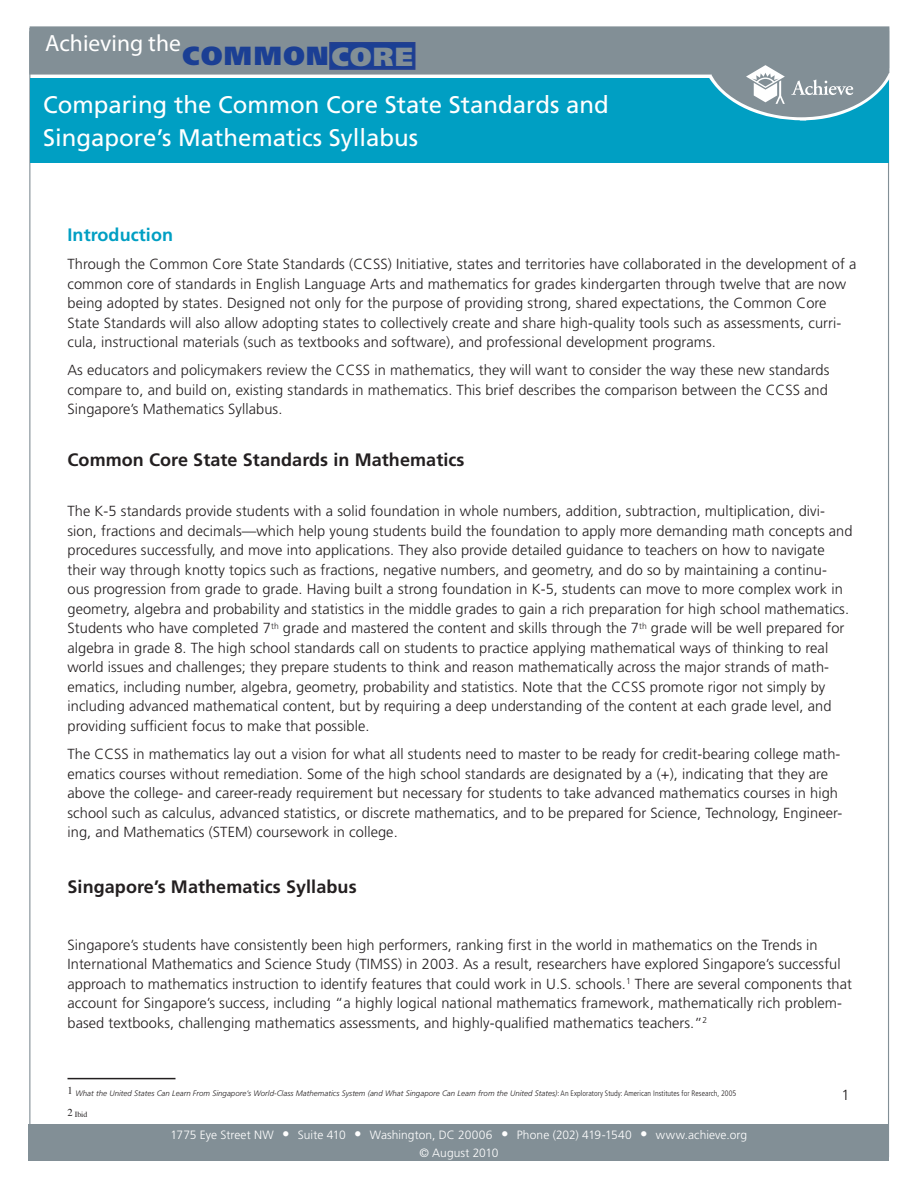
<style>
.page{position:relative;width:918px;height:1188px;background:#fff}
.page>*{position:absolute;margin:0;border:0;box-sizing:border-box;transform-origin:0 0}
.t1{font:900 26.25px "Frutiger LT Std";letter-spacing:.06em;color:#1b3f94}
.t2{font:24px/33px "Frutiger LT Std";color:#fff}
.t3{font:23.55px "Myriad Pro";color:#fff}
.t4{font:700 18px "Frutiger LT Std";letter-spacing:.005em;color:#231f20}
.t5{font:700 18px "Frutiger LT Std";letter-spacing:.005em;color:#009fc3}
.t6{font:300 14.7px/19.5px "Frutiger LT Std";letter-spacing:.005em;color:#231f20}
.t7{font:300 12px/18px "Frutiger LT Std";letter-spacing:.005em;color:#fff;text-align:center}
.t8{font:italic 300 7.8px "Frutiger LT Std";letter-spacing:.005em;color:#231f20}
.t9{font:7.8px "Times";color:#231f20}
.s1{color:#828f96}
.s2{font-style:normal;font-stretch:condensed}
.s3{font-size:15px}
</style>
<div class="page">
<div style="left:29px;top:1124px;width:860px;height:37px;background:#828f96"></div>
<hr style="left:888px;top:31px;width:1px;height:1126px;background:#828f96">
<hr style="left:29px;top:31px;width:1px;height:1126px;background:#828f96">
<div style="left:30px;top:78px;width:859px;height:85px;background:#009fc3"></div>
<hr style="left:68px;top:1078px;width:108px;height:1px;background:#231f20">
<svg style="left:30px;top:26px;width:859px;height:52px;background:#8a969d"></svg>
<svg style="left:704px;top:63px;width:186px;height:61px"></svg>
<div style="left:330px;top:43px;width:85px;height:26px;background:#1b3f94"></div>
<div style="left:329px;top:42px;width:86px;height:28px;border:2px solid #253f8e"></div>
<h3 class="t3" style="left:45px;top:29px;width:137px">Achieving the</h3>
<h1 class="t1" style="left:182px;top:40px;width:232px">COMMON<span class="s1">CORE</span></h1>
<h2 class="t2" style="left:43px;top:88px;width:567px">Comparing the Common Core State Standards and<br>Singapore’s Mathematics Syllabus</h2>
<p class="t5" style="left:68px;top:224px;width:107px">Introduction</p>
<p class="t6" style="left:68px;top:255px;width:791px">Through the Common Core State Standards (CCSS) Initiative, states and territories have collaborated in the development of a common core of standards in English Language Arts and mathematics for grades kindergarten through twelve that are now being adopted by states. Designed not only for the purpose of providing strong, shared expectations, the Common Core State Standards will also allow adopting states to collectively create and share high-quality tools such as assessments, curri&shy;cula, instructional materials (such as textbooks and software), and professional development programs.</p>
<p class="t6" style="left:68px;top:361px;width:763px;text-align:justify">As educators and policymakers review the CCSS in mathematics, they will want to consider the way these new standards compare to, and build on, existing standards in mathematics. This brief describes the comparison between the CCSS and Singapore’s Mathematics Syllabus.</p>
<p class="t4" style="left:68px;top:449px;width:399px">Common Core State Standards in Mathematics</p>
<p class="t6" style="left:67px;top:502px;width:787px">The K-5 standards provide students with a solid foundation in whole numbers, addition, subtraction, multiplication, divi&shy;sion, fractions and decimals—which help young students build the foundation to apply more demanding math concepts and procedures successfully, and move into applications. They also provide detailed guidance to teachers on how to navigate their way through knotty topics such as fractions, negative numbers, and geometry, and do so by maintaining a continu&shy;ous progression from grade to grade. Having built a strong foundation in K-5, students can move to more complex work in geometry, algebra and probability and statistics in the middle grades to gain a rich preparation for high school mathematics.<br>Students who have completed 7<sup>th</sup> grade and mastered the content and skills through the 7<sup>th</sup> grade will be well prepared for algebra in grade 8. The high school standards call on students to practice applying mathematical ways of thinking to real world issues and challenges; they prepare students to think and reason mathematically across the major strands of math&shy;ematics, including number, algebra, geometry, probability and statistics. Note that the CCSS promote rigor not simply by including advanced mathematical content, but by requiring a deep understanding of the content at each grade level, and providing sufficient focus to make that possible.</p>
<p class="t6" style="left:67px;top:744px;width:776px">The CCSS in mathematics lay out a vision for what all students need to master to be ready for credit-bearing college math&shy;ematics courses without remediation. Some of the high school standards are designated by a (+), indicating that they are above the college- and career-ready requirement but necessary for students to take advanced mathematics courses in high school such as calculus, advanced statistics, or discrete mathematics, and to be prepared for Science, Technology, Engineer&shy;ing, and Mathematics (STEM) coursework in college.</p>
<p class="t4" style="left:68px;top:877px;width:291px">Singapore’s Mathematics Syllabus</p>
<p class="t6" style="left:67px;top:935px;width:786px">Singapore’s students have consistently been high performers, ranking first in the world in mathematics on the Trends in International Mathematics and Science Study (TIMSS) in 2003. As a result, researchers have explored Singapore’s successful approach to mathematics instruction to identify features that could work in U.S. schools.<sup>1</sup> There are several components that account for Singapore’s success, including “a highly logical national mathematics framework, mathematically rich problem&shy;based textbooks, challenging mathematics assessments, and highly-qualified mathematics teachers.”<sup>2</sup></p>
<p class="t8" style="left:68px;top:1089px;width:670px"><sup>1</sup> What the United States Can Learn From Singapore’s World-Class Mathematics System (and What Singapore Can Learn from the United States)<span class="s2">: An Exploratory Study: American Institutes for Research, 2005</span></p>
<p class="t6" style="left:842px;top:1086px;width:10px">1</p>
<p class="t9" style="left:68px;top:1107px;width:21px"><sup>2</sup> Ibid</p>
<p class="t7" style="left:171px;top:1126px;width:578px">1775 Eye Street NW <span class="s3">•</span> Suite 410 <span class="s3">•</span> Washington, DC 20006 <span class="s3">•</span> Phone (202) 419-1540 <span class="s3">•</span> www.achieve.org © August 2010</p>
</div>
